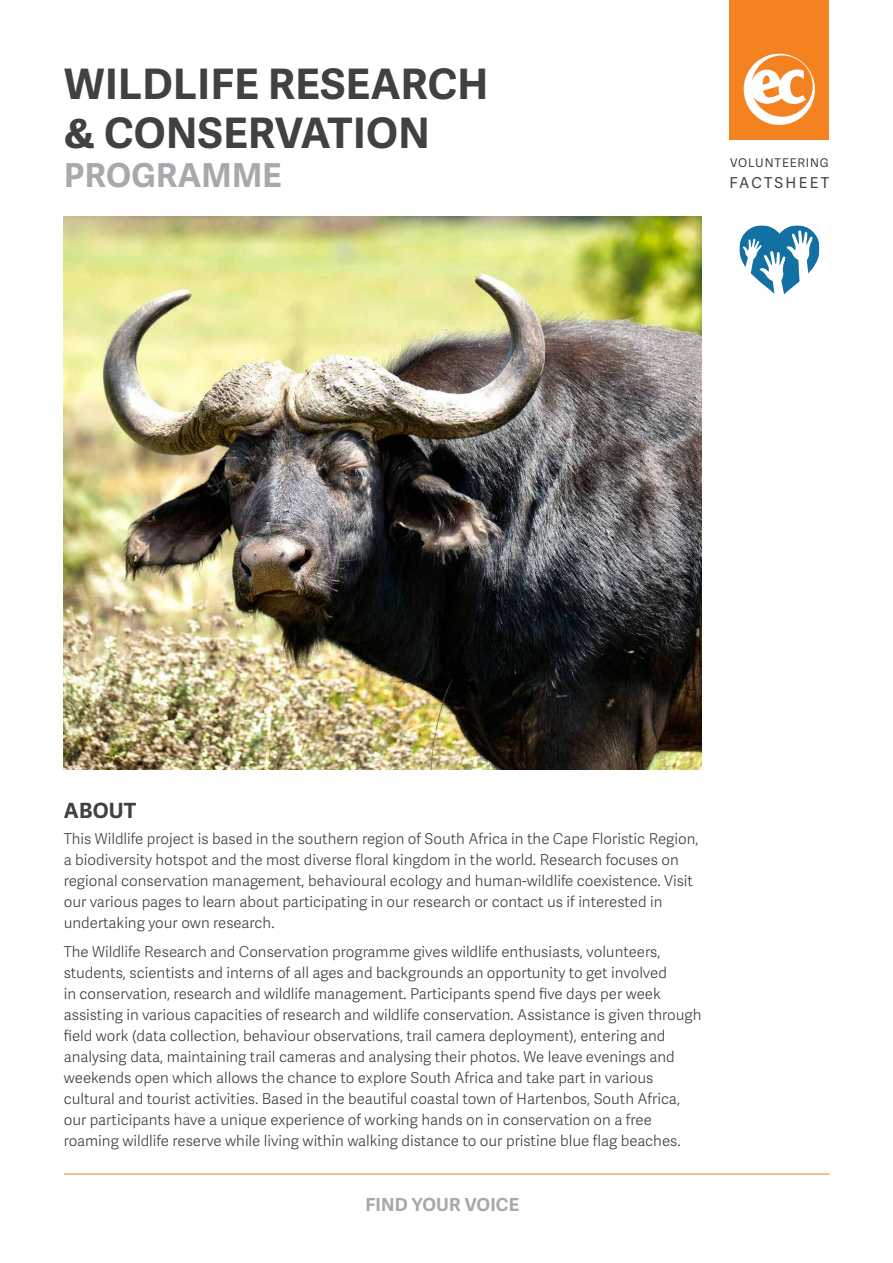
<style>
.page{position:relative;width:893px;height:1263px;background:#fff}
.page>*{position:absolute;margin:0;border:0;box-sizing:border-box;transform-origin:0 0}
.t1{font:700 42px/49.5px "Adelle Sans";letter-spacing:.01em;color:#414042}
.t2{font:700 33px "Adelle Sans";letter-spacing:.01em;color:#a7a9ac}
.t3{font:700 21px "Adelle Sans";letter-spacing:.01em;color:#414042}
.t4{font:700 18px "Adelle Sans";letter-spacing:.01em;color:#a7a9ac}
.t5{font:300 15px/21px "Adelle Sans";color:#414042}
.t6{font:15px "Adelle Sans";letter-spacing:.155em;color:#414042}
.t7{font:12px "Adelle Sans";letter-spacing:.07em;color:#414042}
</style>
<div class="page">
<div style="left:729px;top:0;width:100px;height:139px;background:#f58220"></div>
<svg style="left:744px;top:54px;width:71px;height:71px"></svg>
<img style="left:64px;top:216px;width:638px;height:553px">
<svg style="left:739px;top:225px;width:80px;height:69px"></svg>
<hr style="left:64px;top:1174px;width:765px;height:1px;background:#f58220">
<h1 class="t1" style="left:64px;top:60px;width:426px">WILDLIFE RESEARCH &amp; CONSERVATION</h1>
<h2 class="t2" style="left:64px;top:155px;width:219px">PROGRAMME</h2>
<p class="t7" style="left:730px;top:155px;width:100px">VOLUNTEERING</p>
<p class="t6" style="left:730px;top:174px;width:101px">FACTSHEET</p>
<h3 class="t3" style="left:64px;top:798px;width:74px">ABOUT</h3>
<p class="t5" style="left:64px;top:828px;width:636px">This Wildlife project is based in the southern region of South Africa in the Cape Floristic Region, a biodiversity hotspot and the most diverse floral kingdom in the world. Research focuses on regional conservation management, behavioural ecology and human-wildlife coexistence. Visit our various pages to learn about participating in our research or contact us if interested in undertaking your own research.</p>
<p class="t5" style="left:64px;top:942px;width:639px">The Wildlife Research and Conservation programme gives wildlife enthusiasts, volunteers, students, scientists and interns of all ages and backgrounds an opportunity to get involved<br>in conservation, research and wildlife management. Participants spend five days per week assisting in various capacities of research and wildlife conservation. Assistance is given through field work (data collection, behaviour observations, trail camera deployment), entering and analysing data, maintaining trail cameras and analysing their photos. We leave evenings and weekends open which allows the chance to explore South Africa and take part in various cultural and tourist activities. Based in the beautiful coastal town of Hartenbos, South Africa, our participants have a unique experience of working hands on in conservation on a free roaming wildlife reserve while living within walking distance to our pristine blue flag beaches.</p>
<p class="t4" style="left:365px;top:1194px;width:155px">FIND YOUR VOICE</p>
</div>
